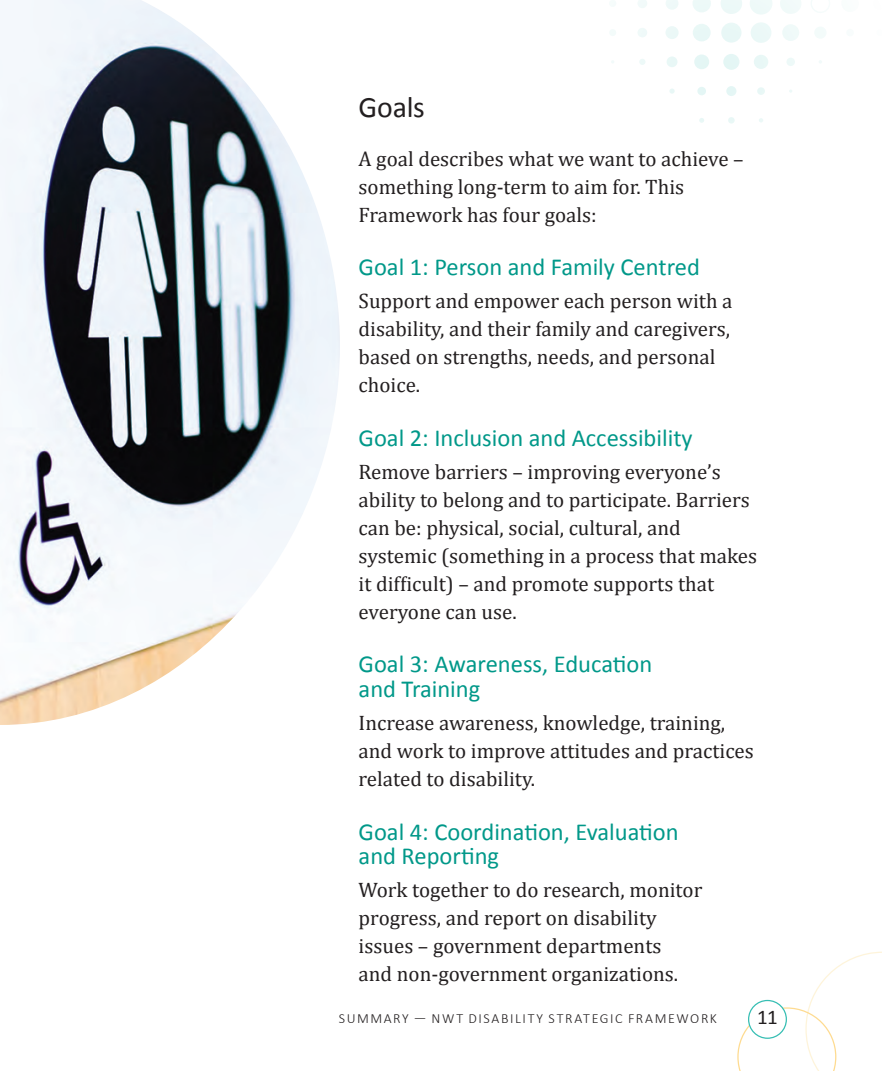
<style>
.page{position:relative;width:882px;height:1071px;background:#fff}
.page>*{position:absolute;margin:0;border:0;box-sizing:border-box;transform-origin:0 0}
.t1{font:29.75px "Calibri";letter-spacing:-.005em;color:#231f20}
.t2{font:24.5px/24.5px "Calibri";color:#009889}
.t3{font:21px/28px "Cambria";color:#231f20}
.t4{font:21px "Calibri";color:#231f20}
.t5{font:300 14px "Calibri";letter-spacing:.11em;color:#231f20}
</style>
<div class="page">
<div style="left:609px;top:0;width:7px;height:7px;background:#f6fcfb;border-radius:50%"></div>
<svg style="left:638px;top:0;width:9px;height:8px"></svg>
<svg style="left:666px;top:0;width:12px;height:10px"></svg>
<svg style="left:693px;top:0;width:18px;height:12px"></svg>
<svg style="left:721px;top:0;width:21px;height:14px"></svg>
<svg style="left:750px;top:0;width:22px;height:14px"></svg>
<svg style="left:780px;top:0;width:21px;height:14px"></svg>
<div style="left:609px;top:29px;width:7px;height:7px;background:#f3fbfa;border-radius:50%"></div>
<div style="left:638px;top:28px;width:9px;height:9px;background:#eff9f9;border-radius:50%"></div>
<div style="left:665px;top:26px;width:14px;height:13px;background:#ebf8f7;border-radius:50%"></div>
<div style="left:693px;top:24px;width:18px;height:17px;background:#e8f7f6;border-radius:50%"></div>
<div style="left:721px;top:23px;width:21px;height:20px;background:#e8f7f6;border-radius:50%"></div>
<div style="left:751px;top:22px;width:20px;height:21px;background:#ebf8f7;border-radius:50%"></div>
<div style="left:782px;top:24px;width:17px;height:17px;background:#eff9f9;border-radius:50%"></div>
<div style="left:814px;top:27px;width:13px;height:12px;background:#f3fbfa;border-radius:50%"></div>
<div style="left:846px;top:29px;width:8px;height:7px;background:#f8fcfc;border-radius:50%"></div>
<div style="left:639px;top:59px;width:7px;height:6px;background:#edf9f8;border-radius:50%"></div>
<div style="left:667px;top:56px;width:11px;height:11px;background:#e8f7f6;border-radius:50%"></div>
<div style="left:694px;top:54px;width:15px;height:15px;background:#e4f6f5;border-radius:50%"></div>
<div style="left:723px;top:54px;width:16px;height:16px;background:#e4f6f5;border-radius:50%"></div>
<div style="left:754px;top:55px;width:14px;height:14px;background:#e8f7f6;border-radius:50%"></div>
<div style="left:786px;top:58px;width:9px;height:8px;background:#edf9f8;border-radius:50%"></div>
<svg style="left:669px;top:89px;width:6px;height:5px"></svg>
<div style="left:697px;top:87px;width:9px;height:8px;background:#e4f6f5;border-radius:50%"></div>
<div style="left:726px;top:86px;width:10px;height:10px;background:#e4f6f5;border-radius:50%"></div>
<div style="left:757px;top:87px;width:8px;height:8px;background:#e8f7f6;border-radius:50%"></div>
<svg style="left:699px;top:118px;width:5px;height:5px"></svg>
<div style="left:728px;top:117px;width:7px;height:7px;background:#e8f7f6;border-radius:50%"></div>
<svg style="left:759px;top:118px;width:4px;height:4px"></svg>
<svg style="left:737px;top:952px;width:145px;height:119px"></svg>
<div style="left:749px;top:1001px;width:37px;height:37px;background:#fff;border-radius:50%"></div>
<div style="left:748px;top:1000px;width:39px;height:39px;border:1px solid #36beb3;border-radius:50%"></div>
<img style="left:0;top:0;width:340px;height:725px">
<h1 class="t1" style="left:359px;top:88px;width:68px">Goals</h1>
<p class="t3" style="left:359px;top:145px;width:387px">A goal describes what we want to achieve – something long-term to aim for. This<br>Framework has four goals:</p>
<p class="t2" style="left:359px;top:255px;width:343px">Goal 1: Person and Family Centred</p>
<p class="t3" style="left:359px;top:287px;width:375px">Support and empower each person with a disability, and their family and caregivers, based on strengths, needs, and personal choice.</p>
<p class="t2" style="left:359px;top:426px;width:336px">Goal 2: Inclusion and Accessibility</p>
<p class="t3" style="left:359px;top:458px;width:400px">Remove barriers – improving everyone’s ability to belong and to participate. Barriers can be: physical, social, cultural, and systemic (something in a process that makes it difficult) – and promote supports that everyone can use.</p>
<p class="t2" style="left:359px;top:652px;width:295px">Goal 3: Awareness, Education and Training</p>
<p class="t3" style="left:359px;top:709px;width:397px">Increase awareness, knowledge, training, and work to improve attitudes and practices related to disability.</p>
<p class="t2" style="left:359px;top:819px;width:322px">Goal 4: Coordination, Evaluation and Reporting</p>
<p class="t3" style="left:359px;top:876px;width:345px">Work together to do research, monitor progress, and report on disability issues – government departments<br>and non-government organizations.</p>
<p class="t5" style="left:339px;top:1009px;width:380px">SUMMARY — NWT DISABILITY STRATEGIC FRAMEWORK</p>
<p class="t4" style="left:757px;top:1004px;width:22px">11</p>
</div>
